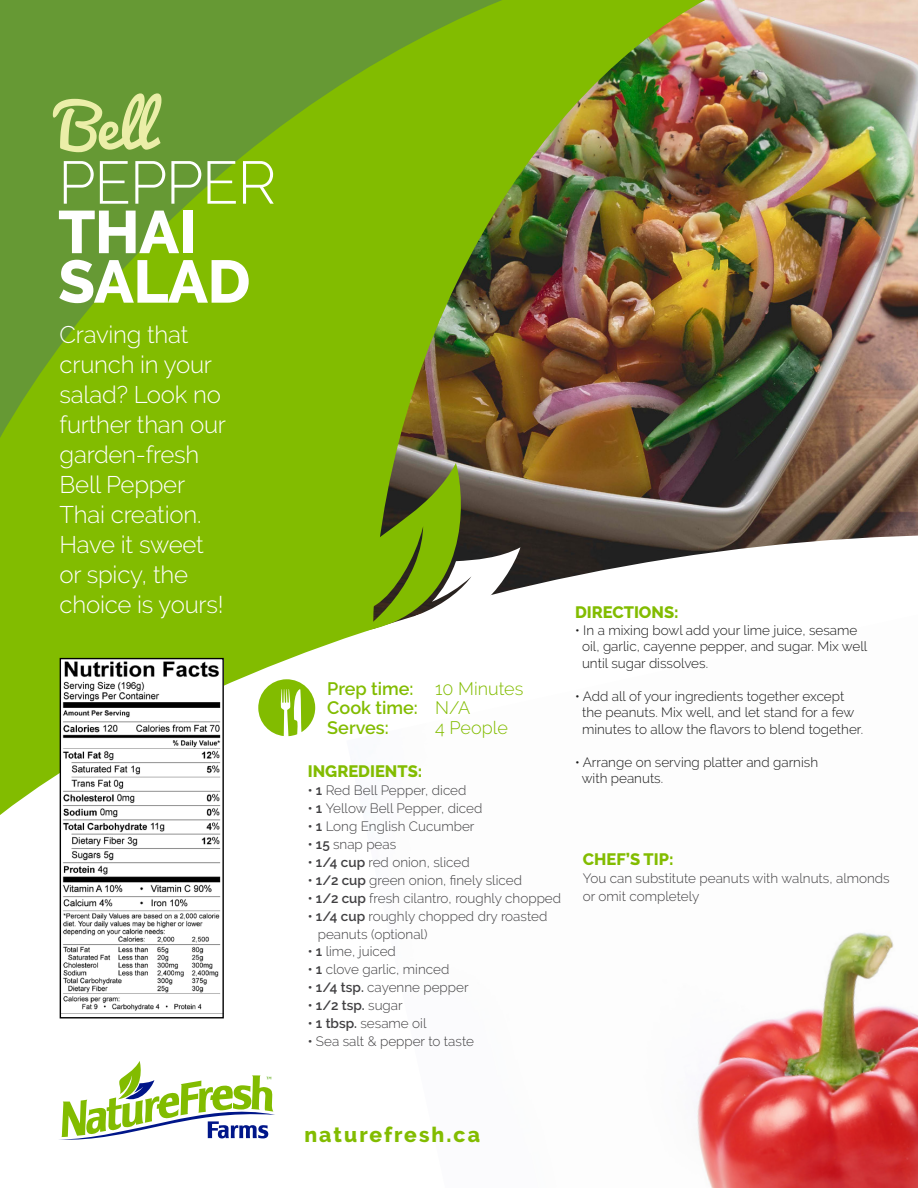
<style>
.page{position:relative;width:918px;height:1188px;background:#fff}
.page>*{position:absolute;margin:0;border:0;box-sizing:border-box;transform-origin:0 0}
.t1{font:800 60px/49.5px "Raleway";letter-spacing:-.01em;color:#fff}
.t2{font:300 60px "Raleway";letter-spacing:-.02em;color:#fff}
.t3{font:60px "Pacifico";color:#ebeea8}
.t4{font:300 24px/30px "Raleway";letter-spacing:-.01em;color:#fff}
.t5{font:800 21px "Raleway";letter-spacing:.1em;color:#82bc00}
.t6{font:600 18px/19.5px "Raleway";color:#82bc00}
.t7{font:300 18px "Raleway";color:#82bc00}
.t8{font:800 16.5px "Raleway";color:#82bc00}
.t9{font:300 13.5px/18px "Raleway";color:#414042}
.t10{font:300 13.5px/16.5px "Raleway";color:#1a1a1a}
.t11{font:600 13.5px "Raleway";color:#414042}
.s1{font-weight:300}
.s2{font-weight:600}
</style>
<div class="page">
<img style="left:0;top:0;width:918px;height:481px">
<svg style="left:0;top:481px;width:918px;height:538px"></svg>
<img style="left:346px;top:614px;width:572px;height:574px">
<img style="left:62px;top:660px;width:160px;height:353px">
<div style="left:60px;top:658px;width:164px;height:360px;border:1px solid #000"></div>
<svg style="left:258px;top:679px;width:57px;height:57px"></svg>
<svg style="left:359px;top:463px;width:161px;height:184px"></svg>
<svg style="left:59px;top:1061px;width:216px;height:79px"></svg>
<h1 class="t3" style="left:58px;top:94px;width:96px">Bell</h1>
<h1 class="t2" style="left:58px;top:148px;width:220px">PEPPER</h1>
<h1 class="t1" style="left:58px;top:208px;width:194px">THAI<br>SALAD</h1>
<h2 class="t4" style="left:60px;top:319px;width:168px">Craving that crunch in your salad? Look no further than our garden-fresh<br>Bell Pepper<br>Thai creation.<br>Have it sweet or spicy, the choice is yours!</h2>
<h3 class="t6" style="left:327px;top:679px;width:198px">Prep time: <span class="s1">10 Minutes<br></span>Cook time: <span class="s1">N/A<br></span>Serves:</h3>
<h3 class="t7" style="left:435px;top:717px;width:74px">4 People</h3>
<p class="t8" style="left:308px;top:761px;width:116px">INGREDIENTS:</p>
<p class="t9" style="left:308px;top:781px;width:160px"><span class="s2">• 1</span> Red Bell Pepper, diced</p>
<p class="t9" style="left:308px;top:799px;width:176px"><span class="s2">• 1</span> Yellow Bell Pepper, diced</p>
<p class="t9" style="left:308px;top:817px;width:168px"><span class="s2">• 1</span> Long English Cucumber</p>
<p class="t9" style="left:308px;top:835px;width:90px"><span class="s2">• 15</span> snap peas</p>
<p class="t9" style="left:308px;top:853px;width:163px"><span class="s2">• 1/4 cup</span> red onion, sliced</p>
<p class="t9" style="left:308px;top:871px;width:216px"><span class="s2">• 1/2 cup</span> green onion, finely sliced</p>
<p class="t9" style="left:308px;top:889px;width:255px"><span class="s2">• 1/2 cup</span> fresh cilantro, roughly chopped</p>
<p class="t9" style="left:318px;top:907px;width:231px;text-indent:-10px"><span class="s2">• 1/4 cup</span> roughly chopped dry roasted peanuts (optional)</p>
<p class="t9" style="left:308px;top:943px;width:90px"><span class="s2">• 1</span> lime, juiced</p>
<p class="t9" style="left:308px;top:961px;width:143px"><span class="s2">• 1</span> clove garlic, minced</p>
<p class="t9" style="left:308px;top:979px;width:162px"><span class="s2">• 1/4 tsp.</span> cayenne pepper</p>
<p class="t11" style="left:308px;top:998px;width:96px">• 1/2 tsp. <span class="s1">sugar</span></p>
<p class="t9" style="left:308px;top:1015px;width:120px"><span class="s2">• 1 tbsp.</span> sesame oil</p>
<p class="t9" style="left:308px;top:1033px;width:168px"><span class="s2">•</span> Sea salt &amp; pepper to taste</p>
<p class="t8" style="left:575px;top:603px;width:105px">DIRECTIONS:</p>
<p class="t10" style="left:582px;top:622px;width:287px;text-indent:-7px">• In a mixing bowl add your lime juice, sesame oil, garlic, cayenne pepper, and sugar. Mix well until sugar dissolves.</p>
<p class="t10" style="left:582px;top:688px;width:283px;text-indent:-7px">• Add all of your ingredients together except the peanuts. Mix well, and let stand for a few minutes to allow the flavors to blend together.</p>
<p class="t10" style="left:582px;top:754px;width:238px;text-indent:-7px">• Arrange on serving platter and garnish with peanuts.</p>
<p class="t8" style="left:583px;top:850px;width:92px">CHEF’S TIP:</p>
<p class="t9" style="left:583px;top:870px;width:308px">You can substitute peanuts with walnuts, almonds or omit completely</p>
<h3 class="t5" style="left:304px;top:1123px;width:177px">naturefresh.ca</h3>
</div>
